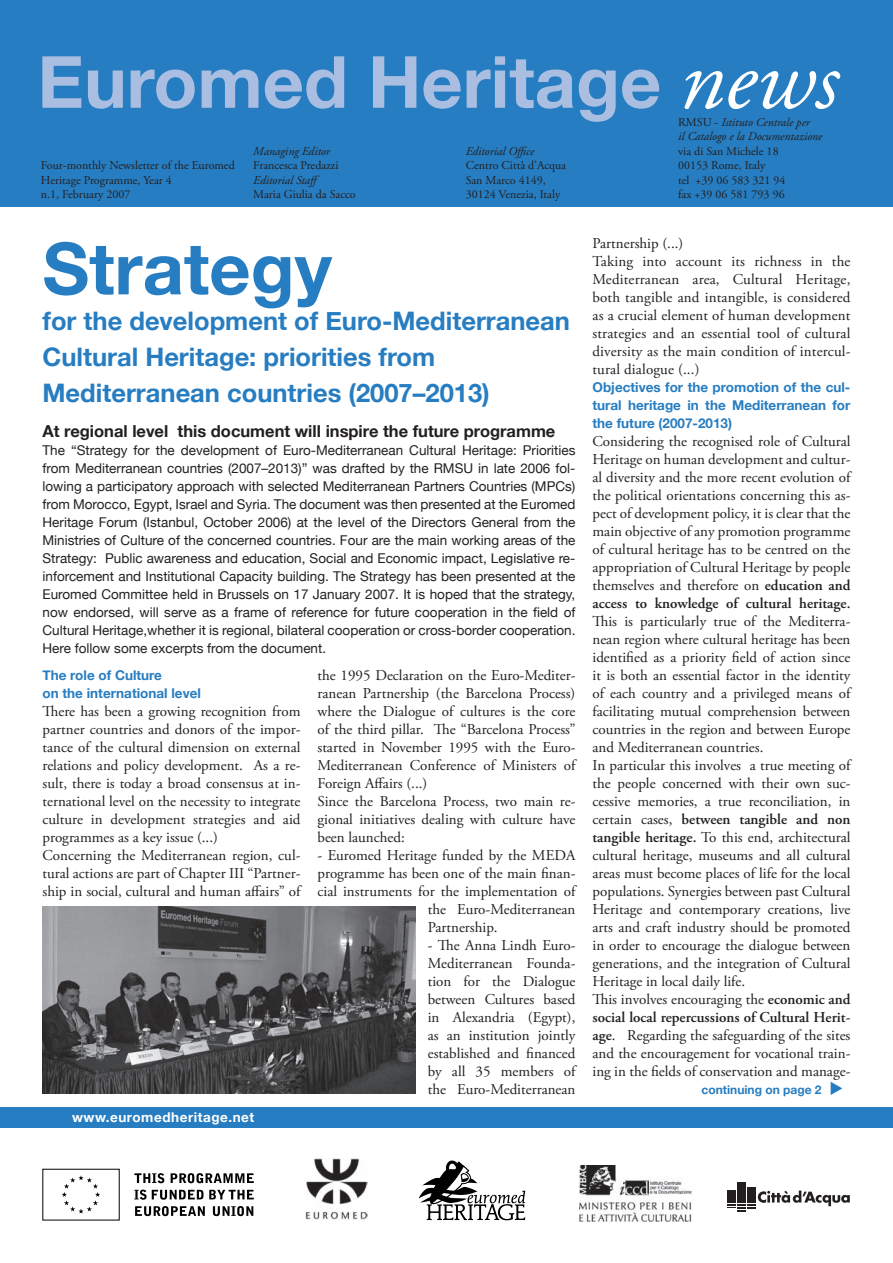
<style>
.page{position:relative;width:893px;height:1263px;background:#fff}
.page>*{position:absolute;margin:0;border:0;box-sizing:border-box;transform-origin:0 0}
.t1{font:700 72px "Helvetica Neue";color:#a9bee1}
.t2{font:700 72px "Helvetica Neue";color:#277dc1}
.t3{font:700 25.5px/36px "Helvetica Neue";color:#277dc1}
.t4{font:700 16.5px "Helvetica Neue";color:#231f20}
.t5{font:15px/18px "Adobe Garamond Pro";color:#231f20}
.t6{font:13.5px/18px "Helvetica Neue";color:#231f20;text-align:justify}
.t7{font:700 13.5px/18px "Helvetica Neue";color:#277dc1;text-align:justify}
.t8{font:700 13.5px "Helvetica Neue";letter-spacing:.04em;color:#fff}
.t9{font:12px/14.4px "Adobe Garamond Pro";color:#231f20}
.t10{font:italic 12px/14.4px "Adobe Garamond Pro";color:#231f20}
.t11{font:700 12px "Helvetica Neue";color:#277dc1}
.s1{font-family:"Adobe Garamond Pro";font-weight:400;font-style:italic;font-size:90px;color:#fff}
.s2{font-style:normal}
.s3{font-weight:600}
</style>
<div class="page">
<div style="left:0;top:0;width:893px;height:207px;background:#277dc1"></div>
<svg style="left:42px;top:1168px;width:78px;height:53px"></svg>
<svg style="left:134px;top:1173px;width:30px;height:10px"></svg>
<svg style="left:171px;top:1173px;width:83px;height:10px"></svg>
<svg style="left:134px;top:1189px;width:69px;height:11px"></svg>
<svg style="left:209px;top:1190px;width:45px;height:9px"></svg>
<svg style="left:135px;top:1206px;width:70px;height:10px"></svg>
<svg style="left:213px;top:1206px;width:40px;height:10px"></svg>
<svg style="left:419px;top:1161px;width:106px;height:59px"></svg>
<img style="left:579px;top:1166px;width:113px;height:55px">
<div style="left:737px;top:1182px;width:9px;height:20px;background:#231f20"></div>
<svg style="left:727px;top:1190px;width:123px;height:22px"></svg>
<div style="left:747px;top:1186px;width:9px;height:16px;background:#231f20"></div>
<img style="left:306px;top:1159px;width:61px;height:60px">
<img style="left:43px;top:907px;width:372px;height:187px">
<div style="left:0;top:1107px;width:893px;height:21px;background:#277dc1"></div>
<svg style="left:831px;top:1082px;width:11px;height:13px"></svg>
<h1 class="t1" style="left:37px;top:38px;width:802px">Euromed Heritage <span class="s1">news</span></h1>
<p class="t9" style="left:41px;top:159px;width:195px">Four-monthly Newsletter of the Euromed<br>Heritage Programme, Year 4<br>n.1, February 2007</p>
<p class="t10" style="left:678px;top:115px;width:146px"><span class="s2">RMSU -</span> Istituto Centrale per<br>il Catalogo e la Documentazione</p>
<p class="t9" style="left:678px;top:144px;width:109px">via di San Michele 18<br>00153 Rome, Italy<br>tel +39 06 583 321 94 fax +39 06 581 793 96</p>
<p class="t10" style="left:466px;top:144px;width:70px">Editorial Office</p>
<p class="t9" style="left:466px;top:159px;width:102px">Centro Città d’Acqua<br>San Marco 4149,<br>30124 Venezia, Italy</p>
<p class="t10" style="left:253px;top:144px;width:78px">Managing Editor</p>
<p class="t9" style="left:253px;top:159px;width:87px">Francesca Predazzi</p>
<p class="t10" style="left:253px;top:173px;width:69px">Editorial Staff</p>
<p class="t9" style="left:253px;top:187px;width:104px">Maria Giulia da Sacco</p>
<h1 class="t2" style="left:43px;top:224px;width:291px">Strategy</h1>
<h2 class="t3" style="left:43px;top:303px;width:529px">for the development of Euro-Mediterranean<br>Cultural Heritage: priorities from<br>Mediterranean countries (2007–2013)</h2>
<p class="t4" style="left:43px;top:420px;width:514px">At regional level this document will inspire the future programme</p>
<p class="t6" style="left:43px;top:440px;width:534px">The “Strategy for the development of Euro-Mediterranean Cultural Heritage: Priorities from Mediterranean countries (2007–2013)” was drafted by the RMSU in late 2006 fol&shy;lowing a participatory approach with selected Mediterranean Partners Countries (MPCs) from Morocco, Egypt, Israel and Syria. The document was then presented at the Euromed Heritage Forum (Istanbul, October 2006) at the level of the Directors General from the Ministries of Culture of the concerned countries. Four are the main working areas of the Strategy: Public awareness and education, Social and Economic impact, Legislative re&shy;inforcement and Institutional Capacity building. The Strategy has been presented at the Euromed Committee held in Brussels on 17 January 2007. It is hoped that the strategy, now endorsed, will serve as a frame of reference for future cooperation in the field of Cultural Heritage,whether it is regional, bilateral cooperation or cross-border cooperation.<br>Here follow some excerpts from the document.</p>
<p class="t7" style="left:43px;top:666px;width:160px">The role of Culture<br>on the international level</p>
<p class="t5" style="left:43px;top:703px;width:259px">There has been a growing recognition from partner countries and donors of the impor&shy;tance of the cultural dimension on external relations and policy development. As a re&shy;sult, there is today a broad consensus at in&shy;ternational level on the necessity to integrate culture in development strategies and aid programmes as a key issue (...)<br>Concerning the Mediterranean region, cul&shy;tural actions are part of Chapter III “Partner&shy;ship in social, cultural and human affairs” of</p>
<p class="t8" style="left:72px;top:1109px;width:184px">www.euromedheritage.net</p>
<p class="t5" style="left:317px;top:667px;width:259px">the 1995 Declaration on the Euro-Mediter&shy;ranean Partnership (the Barcelona Process) where the Dialogue of cultures is the core of the third pillar. The “Barcelona Process” started in November 1995 with the Euro-Mediterranean Conference of Ministers of Foreign Affairs (...)<br>Since the Barcelona Process, two main re&shy;gional initiatives dealing with culture have been launched:</p>
<p class="t5" style="left:317px;top:847px;width:259px">- Euromed Heritage funded by the MEDA</p>
<p class="t5" style="left:317px;top:865px;width:259px">programme has been one of the main finan-</p>
<p class="t5" style="left:317px;top:883px;width:259px">cial instruments for the implementation of</p>
<p class="t5" style="left:428px;top:901px;width:149px">the Euro-Mediterranean</p>
<p class="t5" style="left:428px;top:919px;width:71px">Partnership.</p>
<p class="t5" style="left:428px;top:937px;width:149px;text-align:justify">- The Anna Lindh Euro-Mediterranean Founda&shy;tion for the Dialogue between Cultures based in Alexandria (Egypt), as an institution jointly established and financed by all 35 members of the Euro-Mediterranean</p>
<p class="t5" style="left:592px;top:235px;width:259px">Partnership (...)<br>Taking into account its richness in the Mediterranean area, Cultural Heritage, both tangible and intangible, is considered as a crucial element of human development strategies and an essential tool of cultural diversity as the main condition of intercul&shy;tural dialogue (...)</p>
<p class="t7" style="left:592px;top:378px;width:259px">Objectives for the promotion of the cul&shy;tural heritage in the Mediterranean for the future (2007-2013)</p>
<p class="t5" style="left:592px;top:433px;width:259px;text-align:justify">Considering the recognised role of Cultural Heritage on human development and cultur&shy;al diversity and the more recent evolution of the political orientations concerning this as&shy;pect of development policy, it is clear that the main objective of any promotion programme of cultural heritage has to be centred on the appropriation of Cultural Heritage by people themselves and therefore on <span class="s3">education and access to knowledge of cultural heritage.</span></p>
<p class="t5" style="left:592px;top:613px;width:259px">This is particularly true of the Mediterra&shy;nean region where cultural heritage has been identified as a priority field of action since it is both an essential factor in the identity of each country and a privileged means of facilitating mutual comprehension between countries in the region and between Europe and Mediterranean countries.<br>In particular this involves a true meeting of the people concerned with their own suc&shy;cessive memories, a true reconciliation, in certain cases, <span class="s3">between tangible and non tangible heritage.</span> To this end, architectural cultural heritage, museums and all cultural areas must become places of life for the local populations. Synergies between past Cultural Heritage and contemporary creations, live arts and craft industry should be promoted in order to encourage the dialogue between generations, and the integration of Cultural Heritage in local daily life.<br>This involves encouraging the <span class="s3">economic and social local repercussions of Cultural Herit&shy;age</span>. Regarding the safeguarding of the sites and the encouragement for vocational train&shy;ing in the fields of conservation and manage-</p>
<p class="t11" style="left:702px;top:1082px;width:121px">continuing on page 2</p>
</div>
